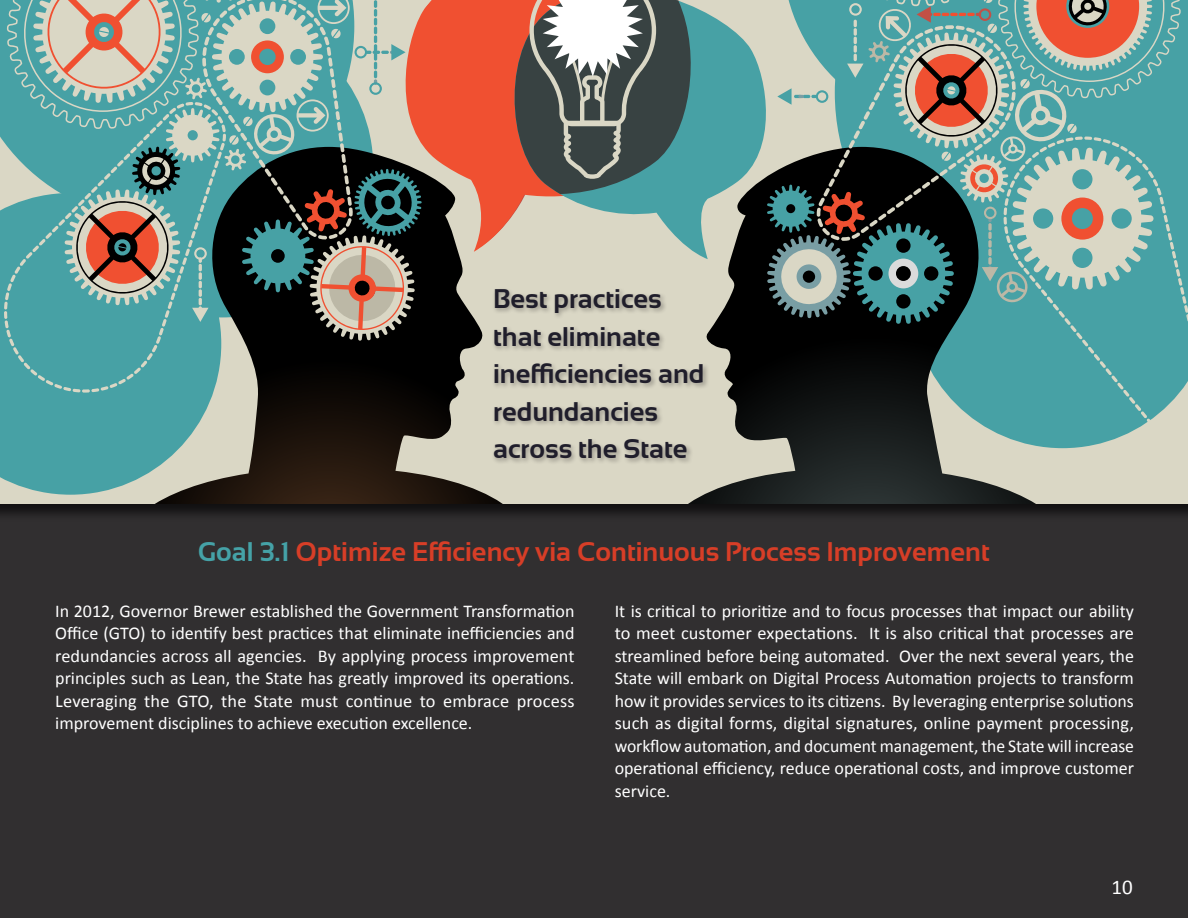
<style>
.page{position:relative;width:1188px;height:918px;background:#fff}
.page>*{position:absolute;margin:0;border:0;box-sizing:border-box;transform-origin:0 0}
.t1{font:700 27px/37.5px "Sansation";color:#201e2b}
.t2{font:700 27px "Sansation";color:#d73e27}
.t3{font:21px "Calibri";color:#fff}
.t4{font:18px/22.5px "Calibri";color:#fff;text-align:justify}
.s1{color:#45a2a7}
</style>
<div class="page">
<div style="left:0;top:0;width:1188px;height:510px;background:#dad7c5"></div>
<svg style="left:1045px;top:436px;width:77px;height:12px"></svg>
<div style="left:0;top:208px;width:146px;height:287px;background:#47a1a5"></div>
<svg style="left:692px;top:259px;width:353px;height:242px"></svg>
<svg style="left:146px;top:252px;width:352px;height:249px"></svg>
<svg style="left:422px;top:0;width:78px;height:252px;background:#d25b41"></svg>
<svg style="left:500px;top:11px;width:267px;height:248px"></svg>
<svg style="left:4px;top:0;width:418px;height:393px"></svg>
<svg style="left:767px;top:0;width:421px;height:436px"></svg>
<svg style="left:500px;top:0;width:202px;height:194px;background:#76736e"></svg>
<div style="left:0;top:501px;width:1188px;height:417px;background:#312f30"></div>
<div style="left:492px;top:287px;width:217px;height:178px;background:#231f20;opacity:.33"></div>
<p class="t1" style="left:493px;top:280px;width:213px">Best practices that eliminate inefficiencies and redundancies across the State</p>
<p class="t2" style="left:198px;top:536px;width:793px"><span class="s1">Goal 3.1</span> Optimize Efficiency via Continuous Process Improvement</p>
<p class="t4" style="left:55px;top:599px;width:521px">In 2012, Governor Brewer established the Government Transformation Office (GTO) to identify best practices that eliminate inefficiencies and redundancies across all agencies. By applying process improvement principles such as Lean, the State has greatly improved its operations.<br>Leveraging the GTO, the State must continue to embrace process improvement disciplines to achieve execution excellence.</p>
<p class="t4" style="left:615px;top:599px;width:521px">It is critical to prioritize and to focus processes that impact our ability to meet customer expectations. It is also critical that processes are streamlined before being automated. Over the next several years, the State will embark on Digital Process Automation projects to transform how it provides services to its citizens. By leveraging enterprise solutions such as digital forms, digital signatures, online payment processing, workflow automation, and document management, the State will increase operational efficiency, reduce operational costs, and improve customer service.</p>
<p class="t3" style="left:1111px;top:873px;width:23px">10</p>
</div>
